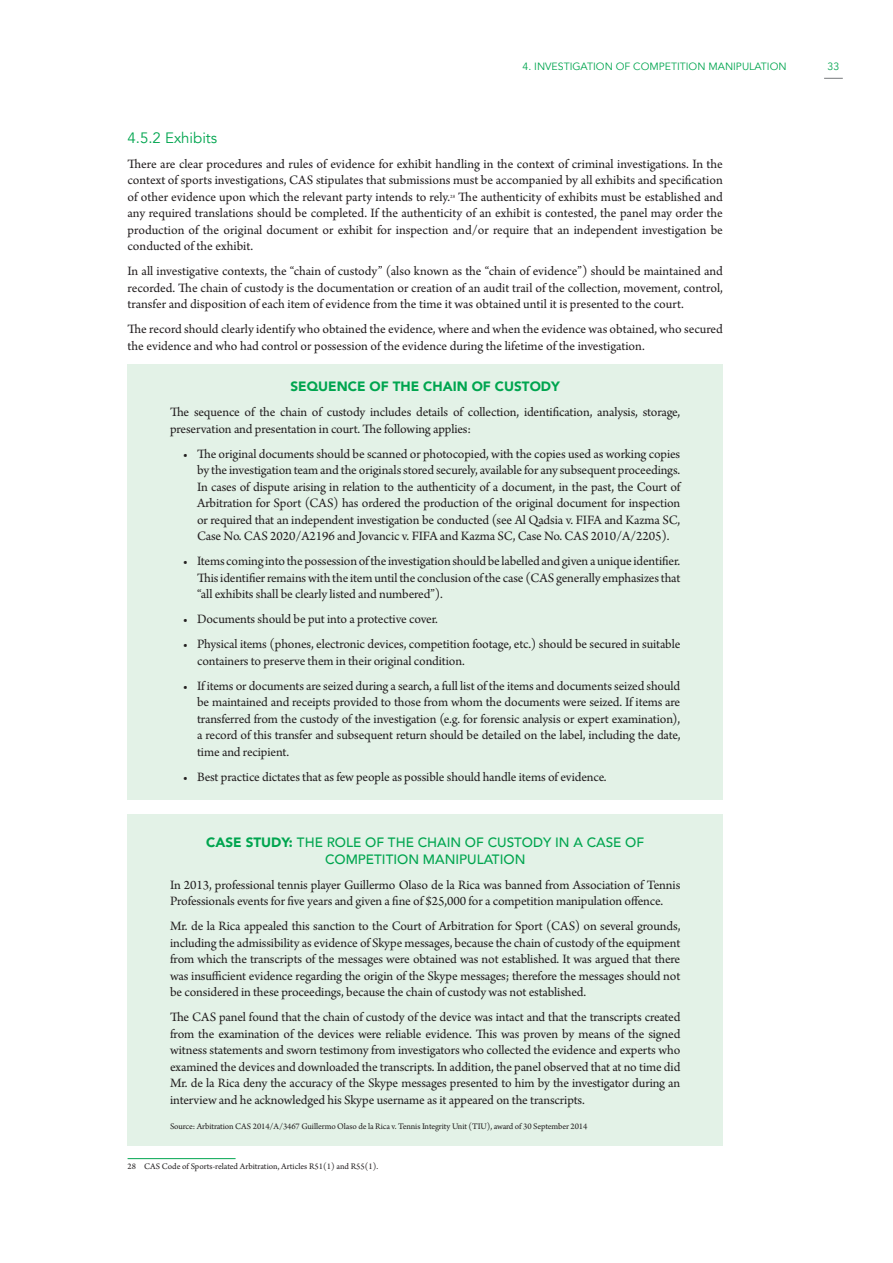
<style>
.page{position:relative;width:893px;height:1263px;background:#fff}
.page>*{position:absolute;margin:0;border:0;box-sizing:border-box;transform-origin:0 0}
.t1{font:15px "Avenir";color:#00a54f}
.t2{font:13.5px/16.5px "Arno Pro";letter-spacing:-.01em;color:#231f20;text-align:justify}
.t3{font:500 13.5px/16.5px "Avenir";color:#00a54f;text-align:center}
.t4{font:900 13.5px "Avenir";color:#00a54f}
.t5{font:10.5px "Avenir";color:#00a54f}
.t6{font:9px "Arno Pro";letter-spacing:-.01em;color:#231f20}
.t7{font:5.25px "Arno Pro";color:#231f20}
.s1{font-weight:900}
</style>
<div class="page">
<svg style="left:824px;top:78px;width:19px;height:1px"></svg>
<div style="left:128px;top:364px;width:595px;height:435px;background:#e3f2e7"></div>
<div style="left:128px;top:814px;width:595px;height:332px;background:#e3f2e7"></div>
<hr style="left:128px;top:1158px;width:108px;height:1px;background:#00a54f">
<p class="t5" style="left:523px;top:60px;width:266px">4. INVESTIGATION OF COMPETITION MANIPULATION</p>
<p class="t1" style="left:128px;top:128px;width:91px">4.5.2 Exhibits</p>
<p class="t2" style="left:128px;top:156px;width:597px">There are clear procedures and rules of evidence for exhibit handling in the context of criminal investigations. In the context of sports investigations, CAS stipulates that submissions must be accompanied by all exhibits and specification of other evidence upon which the relevant party intends to rely.</p>
<p class="t2" style="left:128px;top:189px;width:597px;text-indent:331px">The authenticity of exhibits must be established and any required translations should be completed. If the authenticity of an exhibit is contested, the panel may order the production of the original document or exhibit for inspection and/or require that an independent investigation be conducted of the exhibit.</p>
<p class="t2" style="left:128px;top:263px;width:597px">In all investigative contexts, the “chain of custody” (also known as the “chain of evidence”) should be maintained and recorded. The chain of custody is the documentation or creation of an audit trail of the collection, movement, control, transfer and disposition of each item of evidence from the time it was obtained until it is presented to the court.</p>
<p class="t2" style="left:128px;top:321px;width:597px">The record should clearly identify who obtained the evidence, where and when the evidence was obtained, who secured the evidence and who had control or possession of the evidence during the lifetime of the investigation.</p>
<p class="t4" style="left:290px;top:375px;width:271px">SEQUENCE OF THE CHAIN OF CUSTODY</p>
<p class="t2" style="left:170px;top:404px;width:512px">The sequence of the chain of custody includes details of collection, identification, analysis, storage, preservation and presentation in court. The following applies:</p>
<p class="t2" style="left:197px;top:446px;width:485px;text-indent:-14px">• The original documents should be scanned or photocopied, with the copies used as working copies by the investigation team and the originals stored securely, available for any subsequent proceedings.<br>In cases of dispute arising in relation to the authenticity of a document, in the past, the Court of Arbitration for Sport (CAS) has ordered the production of the original document for inspection or required that an independent investigation be conducted (see Al Qadsia v. FIFA and Kazma SC, Case No. CAS 2020/A2196 and Jovancic v. FIFA and Kazma SC, Case No. CAS 2010/A/2205).</p>
<p class="t2" style="left:197px;top:553px;width:485px;text-indent:-14px">• Items coming into the possession of the investigation should be labelled and given a unique identifier.<br>This identifier remains with the item until the conclusion of the case (CAS generally emphasizes that “all exhibits shall be clearly listed and numbered”).</p>
<p class="t2" style="left:183px;top:611px;width:257px">• Documents should be put into a protective cover.</p>
<p class="t2" style="left:197px;top:637px;width:485px;text-indent:-14px">• Physical items (phones, electronic devices, competition footage, etc.) should be secured in suitable containers to preserve them in their original condition.</p>
<p class="t2" style="left:197px;top:678px;width:485px;text-indent:-14px">• If items or documents are seized during a search, a full list of the items and documents seized should be maintained and receipts provided to those from whom the documents were seized. If items are transferred from the custody of the investigation (e.g. for forensic analysis or expert examination), a record of this transfer and subsequent return should be detailed on the label, including the date, time and recipient.</p>
<p class="t2" style="left:183px;top:769px;width:425px">• Best practice dictates that as few people as possible should handle items of evidence.</p>
<p class="t7" style="left:450px;top:193px;width:6px">28</p>
<p class="t3" style="left:206px;top:833px;width:439px"><span class="s1">CASE STUDY:</span> THE ROLE OF THE CHAIN OF CUSTODY IN A CASE OF<br>COMPETITION MANIPULATION</p>
<p class="t2" style="left:170px;top:877px;width:512px">In 2013, professional tennis player Guillermo Olaso de la Rica was banned from Association of Tennis<br>Professionals events for five years and given a fine of $25,000 for a competition manipulation offence.</p>
<p class="t2" style="left:170px;top:919px;width:512px">Mr. de la Rica appealed this sanction to the Court of Arbitration for Sport (CAS) on several grounds, including the admissibility as evidence of Skype messages, because the chain of custody of the equipment from which the transcripts of the messages were obtained was not established. It was argued that there was insufficient evidence regarding the origin of the Skype messages; therefore the messages should not be considered in these proceedings, because the chain of custody was not established.</p>
<p class="t2" style="left:170px;top:1010px;width:512px">The CAS panel found that the chain of custody of the device was intact and that the transcripts created from the examination of the devices were reliable evidence. This was proven by means of the signed witness statements and sworn testimony from investigators who collected the evidence and experts who examined the devices and downloaded the transcripts. In addition, the panel observed that at no time did Mr. de la Rica deny the accuracy of the Skype messages presented to him by the investigator during an interview and he acknowledged his Skype username as it appeared on the transcripts.</p>
<p class="t6" style="left:170px;top:1121px;width:419px">Source: Arbitration CAS 2014/A/3467 Guillermo Olaso de la Rica v. Tennis Integrity Unit (TIU), award of 30 September 2014</p>
<p class="t6" style="left:128px;top:1161px;width:252px">28 CAS Code of Sports-related Arbitration, Articles R51(1) and R55(1).</p>
<p class="t5" style="left:828px;top:60px;width:13px">33</p>
</div>
